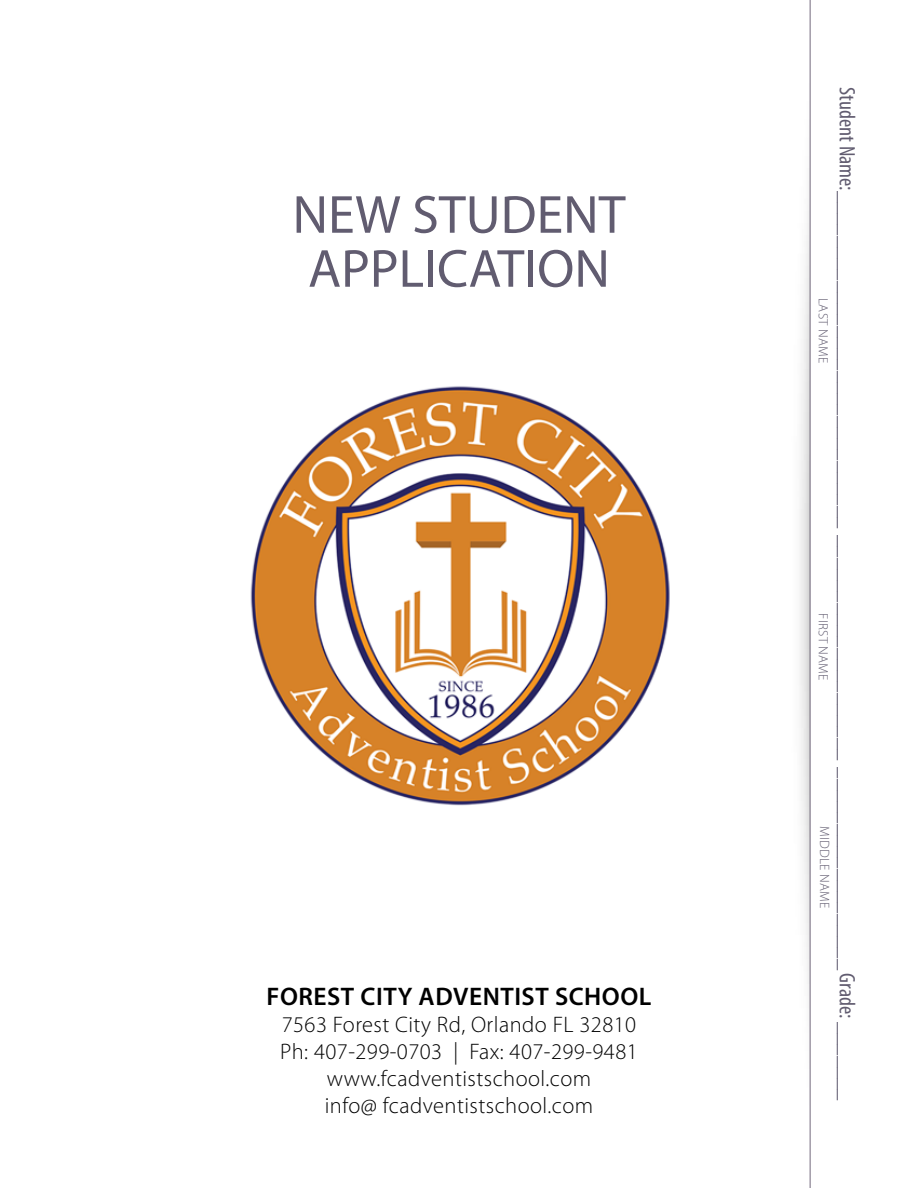
<style>
.page{position:relative;width:918px;height:1188px;background:#fff}
.page>*{position:absolute;margin:0;border:0;box-sizing:border-box;transform-origin:0 0}
.t1{font:54px/54px "Myriad Pro";color:#615c70}
.t2{font:600 25.5px "Myriad Pro";letter-spacing:.02em;color:#000}
.t3{font:300 22.5px/27px "Myriad Pro";letter-spacing:.02em;color:#000;text-align:center}
.t4{font:condensed 22.5px "Myriad Pro";color:#615c70}
.t5{font:300 13.5px "Myriad Pro";letter-spacing:.02em;color:#615c70}
</style>
<div class="page">
<img style="left:250px;top:386px;width:420px;height:420px">
<svg style="left:809px;top:0;width:2px;height:1188px;background:#afaab4"></svg>
<h1 class="t1" style="left:292px;top:187px;width:335px">NEW STUDENT<br>APPLICATION</h1>
<p class="t2" style="left:267px;top:980px;width:386px">FOREST CITY ADVENTIST SCHOOL</p>
<p class="t3" style="left:280px;top:1010px;width:359px">7563 Forest City Rd, Orlando FL 32810<br>Ph: 407-299-0703 | Fax: 407-299-9481 www.fcadventistschool.com<br>info@ fcadventistschool.com</p>
<p class="t4" style="left:861px;top:87px;width:1015px;rotate:90deg">Student Name:______________________________ ____________________ __________________ Grade: _______</p>
<p class="t5" style="left:831px;top:298px;width:66px;rotate:90deg">LAST NAME</p>
<p class="t5" style="left:831px;top:613px;width:69px;rotate:90deg">FIRST NAME</p>
<p class="t5" style="left:833px;top:826px;width:84px;rotate:90deg">MIDDLE NAME</p>
</div>
